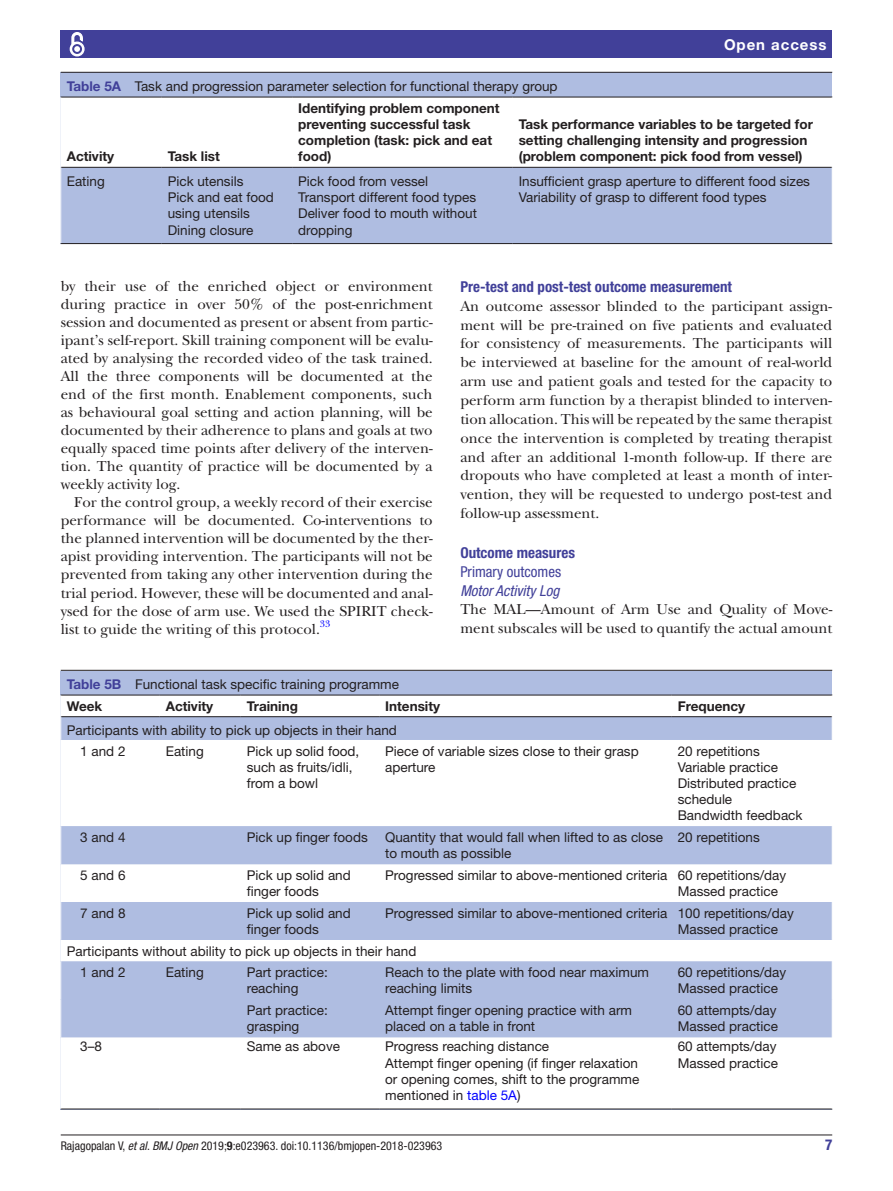
<style>
.page{position:relative;width:893px;height:1191px;background:#fff}
.page>*{position:absolute;margin:0;border:0;box-sizing:border-box;transform-origin:0 0}
.t1{font:15px/18px "New Baskerville";color:#231f20;text-align:justify}
.t2{font:700 condensed 15px "Helvetica Neue LT Std";color:#414099}
.t3{font:italic condensed 15px "Helvetica Neue LT Std";color:#414099}
.t4{font:condensed 15px "Helvetica Neue LT Std";color:#414099}
.t5{font:700 15px "Helvetica Neue LT Std";letter-spacing:.065em;color:#fff}
.t6{font:13.5px/16.2px "Helvetica Neue LT Std";color:#231f20}
.t7{font:700 13.5px/16.2px "Helvetica Neue LT Std";color:#231f20}
.t8{font:condensed 12px "Helvetica Neue LT Std";color:#231f20}
.t9{font:9.9px "New Baskerville";color:#00f}
.s1{font-weight:700;color:#414099}
.s2{font-weight:700}
.s3{color:#00f}
.s4{font-style:italic}
</style>
<div class="page">
<hr style="left:61px;top:1134px;width:771px;height:1px;background:#231f20">
<div style="left:61px;top:31px;width:771px;height:27px;background:#414099"></div>
<svg style="left:69px;top:32px;width:16px;height:25px"></svg>
<div style="left:61px;top:73px;width:771px;height:171px;background:#afbde1"></div>
<hr style="left:61px;top:72px;width:771px;height:1px;background:#231f20">
<div style="left:61px;top:98px;width:771px;height:69px;background:#fff"></div>
<hr style="left:61px;top:97px;width:101px;height:1px;background:#231f20">
<hr style="left:61px;top:167px;width:101px;height:1px;background:#231f20">
<hr style="left:162px;top:97px;width:130px;height:1px;background:#231f20">
<hr style="left:162px;top:167px;width:130px;height:1px;background:#231f20">
<hr style="left:292px;top:97px;width:221px;height:1px;background:#231f20">
<hr style="left:292px;top:167px;width:221px;height:1px;background:#231f20">
<hr style="left:513px;top:97px;width:319px;height:1px;background:#231f20">
<hr style="left:513px;top:167px;width:319px;height:1px;background:#231f20">
<hr style="left:61px;top:243px;width:101px;height:1px;background:#231f20">
<hr style="left:162px;top:243px;width:130px;height:1px;background:#231f20">
<hr style="left:292px;top:243px;width:221px;height:1px;background:#231f20">
<hr style="left:513px;top:243px;width:319px;height:1px;background:#231f20">
<div style="left:61px;top:671px;width:771px;height:438px;background:#afbde1"></div>
<hr style="left:61px;top:670px;width:771px;height:1px;background:#231f20">
<div style="left:61px;top:695px;width:771px;height:413px;background:#fff"></div>
<svg style="left:61px;top:717px;width:771px;height:320px"></svg>
<hr style="left:61px;top:694px;width:99px;height:1px;background:#231f20">
<hr style="left:61px;top:716px;width:99px;height:1px;background:#231f20">
<hr style="left:160px;top:694px;width:81px;height:1px;background:#231f20">
<hr style="left:160px;top:716px;width:81px;height:1px;background:#231f20">
<hr style="left:241px;top:694px;width:138px;height:1px;background:#231f20">
<hr style="left:241px;top:716px;width:138px;height:1px;background:#231f20">
<hr style="left:379px;top:694px;width:293px;height:1px;background:#231f20">
<hr style="left:379px;top:716px;width:293px;height:1px;background:#231f20">
<hr style="left:672px;top:694px;width:160px;height:1px;background:#231f20">
<hr style="left:672px;top:716px;width:160px;height:1px;background:#231f20">
<hr style="left:61px;top:1108px;width:99px;height:1px;background:#231f20">
<hr style="left:160px;top:1108px;width:81px;height:1px;background:#231f20">
<hr style="left:241px;top:1108px;width:138px;height:1px;background:#231f20">
<hr style="left:379px;top:1108px;width:293px;height:1px;background:#231f20">
<hr style="left:672px;top:1108px;width:160px;height:1px;background:#231f20">
<svg style="left:60px;top:695px;width:1px;height:45px"></svg>
<svg style="left:60px;top:940px;width:1px;height:21px"></svg>
<p class="t6" style="left:67px;top:78px;width:492px"><span class="s1">Table 5A</span> Task and progression parameter selection for functional therapy group</p>
<p class="t5" style="left:724px;top:35px;width:104px">Open access</p>
<p class="t7" style="left:67px;top:148px;width:49px">Activity</p>
<p class="t7" style="left:168px;top:148px;width:54px">Task list</p>
<p class="t7" style="left:298px;top:99px;width:203px">Identifying problem component preventing successful task completion (task: pick and eat food)</p>
<p class="t7" style="left:519px;top:116px;width:296px">Task performance variables to be targeted for setting challenging intensity and progression (problem component: pick food from vessel)</p>
<p class="t6" style="left:67px;top:173px;width:40px">Eating</p>
<p class="t6" style="left:168px;top:173px;width:108px">Pick utensils<br>Pick and eat food using utensils<br>Dining closure</p>
<p class="t6" style="left:298px;top:173px;width:180px">Pick food from vessel<br>Transport different food types<br>Deliver food to mouth without dropping</p>
<p class="t6" style="left:519px;top:173px;width:293px">Insufficient grasp aperture to different food sizes<br>Variability of grasp to different food types</p>
<p class="t1" style="left:61px;top:278px;width:373px">by their use of the enriched object or environment during practice in over 50% of the post-enrichment session and documented as present or absent from partic&shy;ipant’s self-report. Skill training component will be evalu&shy;ated by analysing the recorded video of the task trained.<br>All the three components will be documented at the end of the first month. Enablement components, such as behavioural goal setting and action planning, will be documented by their adherence to plans and goals at two equally spaced time points after delivery of the interven&shy;tion. The quantity of practice will be documented by a weekly activity log.</p>
<p class="t1" style="left:61px;top:494px;width:373px;text-indent:14px">For the control group, a weekly record of their exercise performance will be documented. Co-interventions to the planned intervention will be documented by the ther&shy;apist providing intervention. The participants will not be prevented from taking any other intervention during the trial period. However, these will be documented and anal&shy;ysed for the dose of arm use. We used the SPIRIT check&shy;list to guide the writing of this protocol.</p>
<p class="t9" style="left:320px;top:618px;width:12px">33</p>
<p class="t2" style="left:460px;top:277px;width:273px">Pre-test and post-test outcome measurement</p>
<p class="t1" style="left:460px;top:296px;width:373px;line-height:18.9px">An outcome assessor blinded to the participant assign&shy;ment will be pre-trained on five patients and evaluated for consistency of measurements. The participants will be interviewed at baseline for the amount of real-world arm use and patient goals and tested for the capacity to perform arm function by a therapist blinded to interven&shy;tion allocation. This will be repeated by the same therapist once the intervention is completed by treating therapist and after an additional 1-month follow-up. If there are dropouts who have completed at least a month of inter&shy;vention, they will be requested to undergo post-test and follow-up assessment.</p>
<p class="t2" style="left:460px;top:543px;width:116px">Outcome measures</p>
<p class="t4" style="left:460px;top:562px;width:102px">Primary outcomes</p>
<p class="t3" style="left:460px;top:581px;width:101px">Motor Activity Log</p>
<p class="t1" style="left:460px;top:600px;width:373px;line-height:18.9px">The MAL—Amount of Arm Use and Quality of Move&shy;ment subscales will be used to quantify the actual amount</p>
<p class="t6" style="left:67px;top:672px;width:334px;line-height:22px"><span class="s1">Table 5B</span> Functional task specific training programme<br><span class="s2">Week</span></p>
<p class="t7" style="left:166px;top:697px;width:49px">Activity</p>
<p class="t7" style="left:247px;top:697px;width:53px">Training</p>
<p class="t7" style="left:385px;top:697px;width:56px">Intensity</p>
<p class="t7" style="left:678px;top:697px;width:69px">Frequency</p>
<p class="t6" style="left:80px;top:720px;width:318px;line-height:20.1px;text-indent:-14px">Participants with ability to pick up objects in their hand<br>1 and 2</p>
<p class="t6" style="left:166px;top:742px;width:40px">Eating</p>
<p class="t6" style="left:247px;top:742px;width:114px">Pick up solid food, such as fruits/idli, from a bowl</p>
<p class="t6" style="left:385px;top:742px;width:255px">Piece of variable sizes close to their grasp aperture</p>
<p class="t6" style="left:678px;top:742px;width:126px">20 repetitions<br>Variable practice<br>Distributed practice schedule<br>Bandwidth feedback</p>
<p class="t6" style="left:80px;top:829px;width:47px">3 and 4</p>
<p class="t6" style="left:247px;top:829px;width:123px">Pick up finger foods</p>
<p class="t6" style="left:385px;top:829px;width:279px">Quantity that would fall when lifted to as close to mouth as possible</p>
<p class="t6" style="left:678px;top:829px;width:84px">20 repetitions</p>
<p class="t6" style="left:80px;top:866px;width:47px">5 and 6</p>
<p class="t6" style="left:247px;top:866px;width:106px">Pick up solid and finger foods</p>
<p class="t6" style="left:678px;top:866px;width:110px;text-indent:-293px">Progressed similar to above-mentioned criteria 60 repetitions/day<br>Massed practice</p>
<p class="t6" style="left:80px;top:904px;width:47px">7 and 8</p>
<p class="t6" style="left:247px;top:904px;width:106px">Pick up solid and finger foods</p>
<p class="t6" style="left:678px;top:904px;width:118px;text-indent:-293px">Progressed similar to above-mentioned criteria 100 repetitions/day<br>Massed practice</p>
<p class="t6" style="left:80px;top:939px;width:338px;line-height:21.6px;text-indent:-14px">Participants without ability to pick up objects in their hand<br>1 and 2</p>
<p class="t6" style="left:166px;top:964px;width:40px">Eating</p>
<p class="t6" style="left:247px;top:964px;width:82px">Part practice: reaching</p>
<p class="t6" style="left:385px;top:964px;width:265px">Reach to the plate with food near maximum reaching limits</p>
<p class="t6" style="left:678px;top:964px;width:110px">60 repetitions/day<br>Massed practice</p>
<p class="t6" style="left:247px;top:1002px;width:82px">Part practice: grasping</p>
<p class="t6" style="left:385px;top:1002px;width:248px">Attempt finger opening practice with arm placed on a table in front</p>
<p class="t6" style="left:678px;top:1002px;width:102px">60 attempts/day<br>Massed practice</p>
<p class="t6" style="left:80px;top:1038px;width:23px">3–8</p>
<p class="t6" style="left:247px;top:1038px;width:95px">Same as above</p>
<p class="t6" style="left:385px;top:1038px;width:256px">Progress reaching distance<br>Attempt finger opening (if finger relaxation or opening comes, shift to the programme mentioned in <span class="s3">table 5A</span>)</p>
<p class="t6" style="left:678px;top:1038px;width:102px">60 attempts/day<br>Massed practice</p>
<p class="t8" style="left:61px;top:1138px;width:383px">Rajagopalan V, <span class="s4">et al</span>. <span class="s4">BMJ Open</span> 2019;<span class="s2">9</span>:e023963. doi:10.1136/bmjopen-2018-023963</p>
<p class="t2" style="left:825px;top:1135px;width:9px">7</p>
</div>
